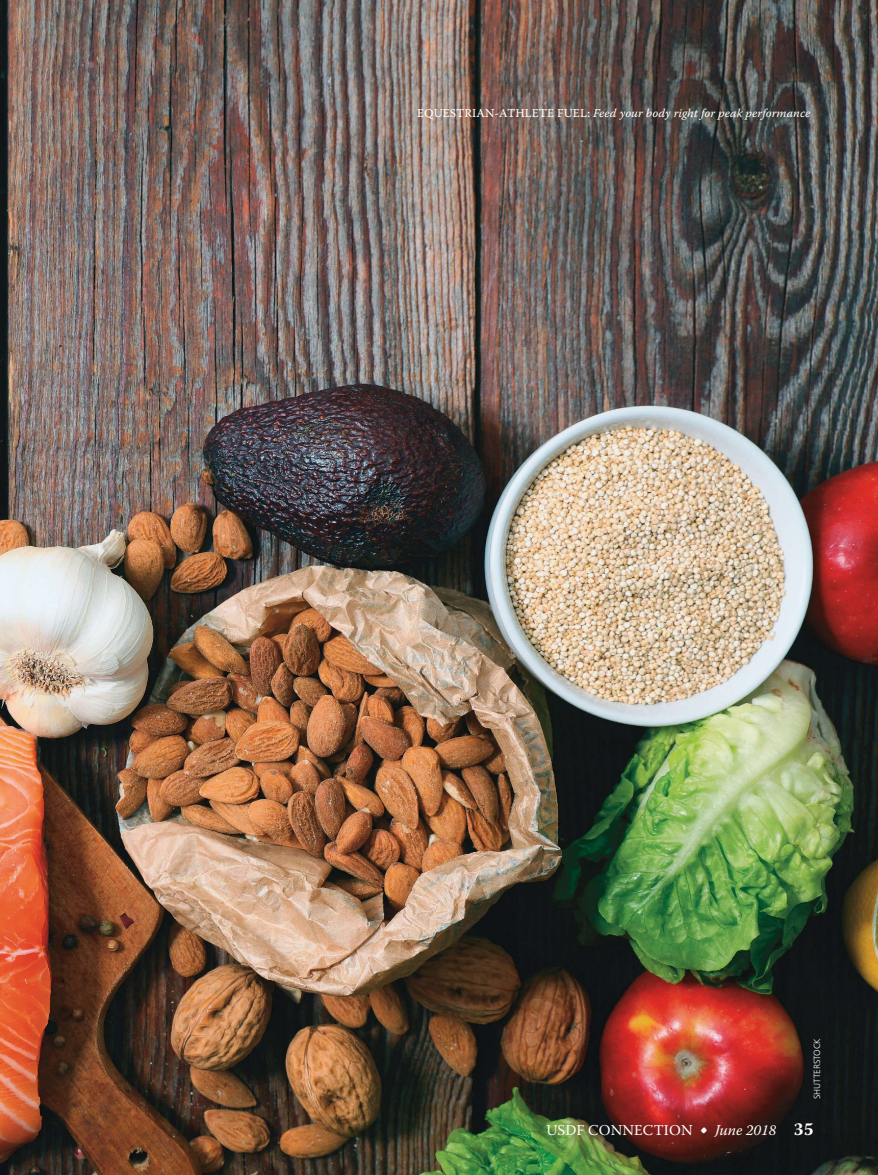
<style>
.page{position:relative;width:878px;height:1175px;background:#fff}
.page>*{position:absolute;margin:0;border:0;box-sizing:border-box;transform-origin:0 0}
.t1{font:15px "Warnock Pro";letter-spacing:.015em;color:#fff}
.t2{font:12px "Warnock Pro It Capt";color:#fff}
.t3{font:9px "Humanist 777 BT Light B";color:#fff}
.s1{font-family:"Warnock Pro Capt"}
.s2{font-size:21px}
.s3{font-style:italic}
.s4{font-weight:700;font-size:18px}
</style>
<div class="page">
<img style="left:0;top:0;width:878px;height:1174px">
<p class="t2" style="left:417px;top:108px;width:394px"><span class="s1">EQUESTRIAN-ATHLETE FUEL:</span> Feed your body right for peak performance</p>
<p class="t3" style="left:813px;top:1099px;width:62px;rotate:-90deg">SHUTTERSTOCK</p>
<p class="t1" style="left:546px;top:1124px;width:268px">USDF CONNECTION <span class="s2">•</span> <span class="s3">June 2018</span> <span class="s4">35</span></p>
</div>
